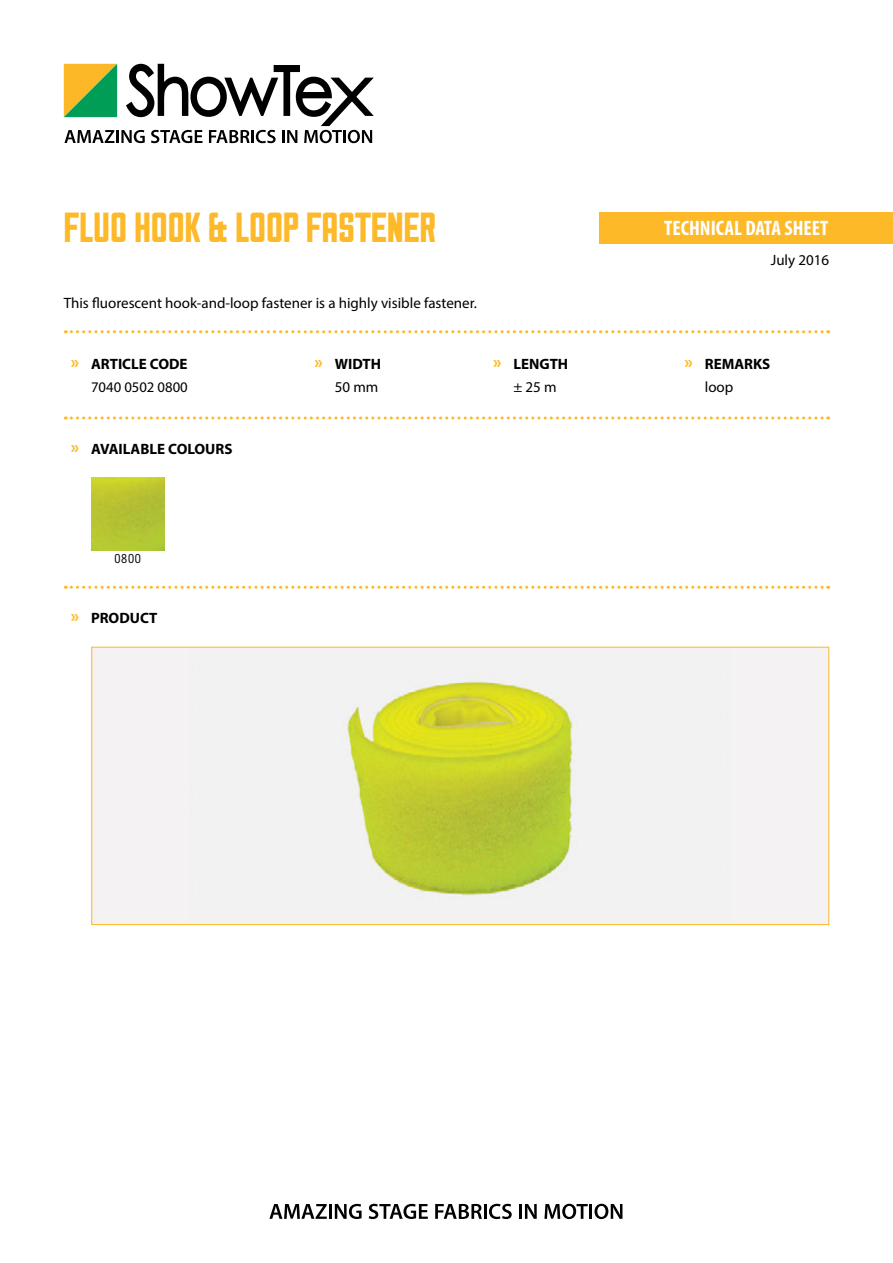
<style>
.page{position:relative;width:893px;height:1263px;background:#fff}
.page>*{position:absolute;margin:0;border:0;box-sizing:border-box;transform-origin:0 0}
.t1{font:42px "Sullivan Fill";color:#fdb927}
.TDS{font:700 condensed 21px "Myriad Pro";color:#fff}
.t2{font:700 18px "Myriad Pro";color:#fdb927}
.Text{font:15px "Myriad Pro";color:#000}
.Subtitle{font:700 15px "Myriad Pro";color:#000}
.Date{font:15px "Myriad Pro";color:#000}
.t3{font:14.7px "Myriad Pro";color:#000}
.Numbers{font:13.5px "Orator Std";color:#000}
</style>
<div class="page">
<svg style="left:269px;top:1204px;width:58px;height:15px"></svg>
<hr style="left:329px;top:1204px;width:3px;height:15px;background:#000">
<svg style="left:335px;top:1204px;width:27px;height:15px"></svg>
<svg style="left:369px;top:1204px;width:59px;height:15px"></svg>
<svg style="left:435px;top:1204px;width:47px;height:15px"></svg>
<hr style="left:484px;top:1204px;width:3px;height:15px;background:#000">
<svg style="left:489px;top:1204px;width:23px;height:15px"></svg>
<hr style="left:519px;top:1204px;width:3px;height:15px;background:#000">
<svg style="left:525px;top:1204px;width:12px;height:15px"></svg>
<svg style="left:544px;top:1204px;width:44px;height:15px"></svg>
<hr style="left:589px;top:1204px;width:3px;height:15px;background:#000">
<svg style="left:594px;top:1204px;width:28px;height:15px"></svg>
<svg style="left:64px;top:64px;width:310px;height:79px"></svg>
<svg style="left:65px;top:330px;width:764px;height:3px"></svg>
<svg style="left:65px;top:416px;width:764px;height:3px"></svg>
<svg style="left:65px;top:586px;width:764px;height:3px"></svg>
<div style="left:600px;top:212px;width:293px;height:31px;background:#fdb927"></div>
<img style="left:93px;top:649px;width:734px;height:274px">
<img style="left:91px;top:478px;width:73px;height:72px">
<p class="t1" style="left:64px;top:208px;width:374px">FLUO HOOK &amp; LOOP FASTENER</p>
<p class="Text" style="left:64px;top:293px;width:415px">This fluorescent hook-and-loop fastener is a highly visible fastener.</p>
<p class="TDS" style="left:664px;top:215px;width:166px">TECHNICAL DATA SHEET</p>
<p class="Date" style="left:771px;top:251px;width:60px">July 2016</p>
<p class="t2" style="left:71px;top:350px;width:10px">»</p>
<p class="Subtitle" style="left:91px;top:354px;width:98px">ARTICLE CODE</p>
<p class="t2" style="left:314px;top:350px;width:10px">»</p>
<p class="Subtitle" style="left:335px;top:354px;width:48px">WIDTH</p>
<p class="t2" style="left:493px;top:350px;width:10px">»</p>
<p class="Subtitle" style="left:513px;top:354px;width:56px">LENGTH</p>
<p class="t2" style="left:684px;top:350px;width:10px">»</p>
<p class="Subtitle" style="left:705px;top:354px;width:67px">REMARKS</p>
<p class="t3" style="left:91px;top:378px;width:98px">7040 0502 0800</p>
<p class="Text" style="left:335px;top:378px;width:45px">50 mm</p>
<p class="Text" style="left:513px;top:378px;width:45px">± 25 m</p>
<p class="Text" style="left:705px;top:378px;width:30px">loop</p>
<p class="t2" style="left:71px;top:435px;width:10px">»</p>
<p class="Subtitle" style="left:91px;top:439px;width:143px">AVAILABLE COLOURS</p>
<p class="Numbers" style="left:114px;top:549px;width:30px">0800</p>
<p class="t2" style="left:71px;top:605px;width:10px">»</p>
<p class="Subtitle" style="left:91px;top:608px;width:68px">PRODUCT</p>
</div>
